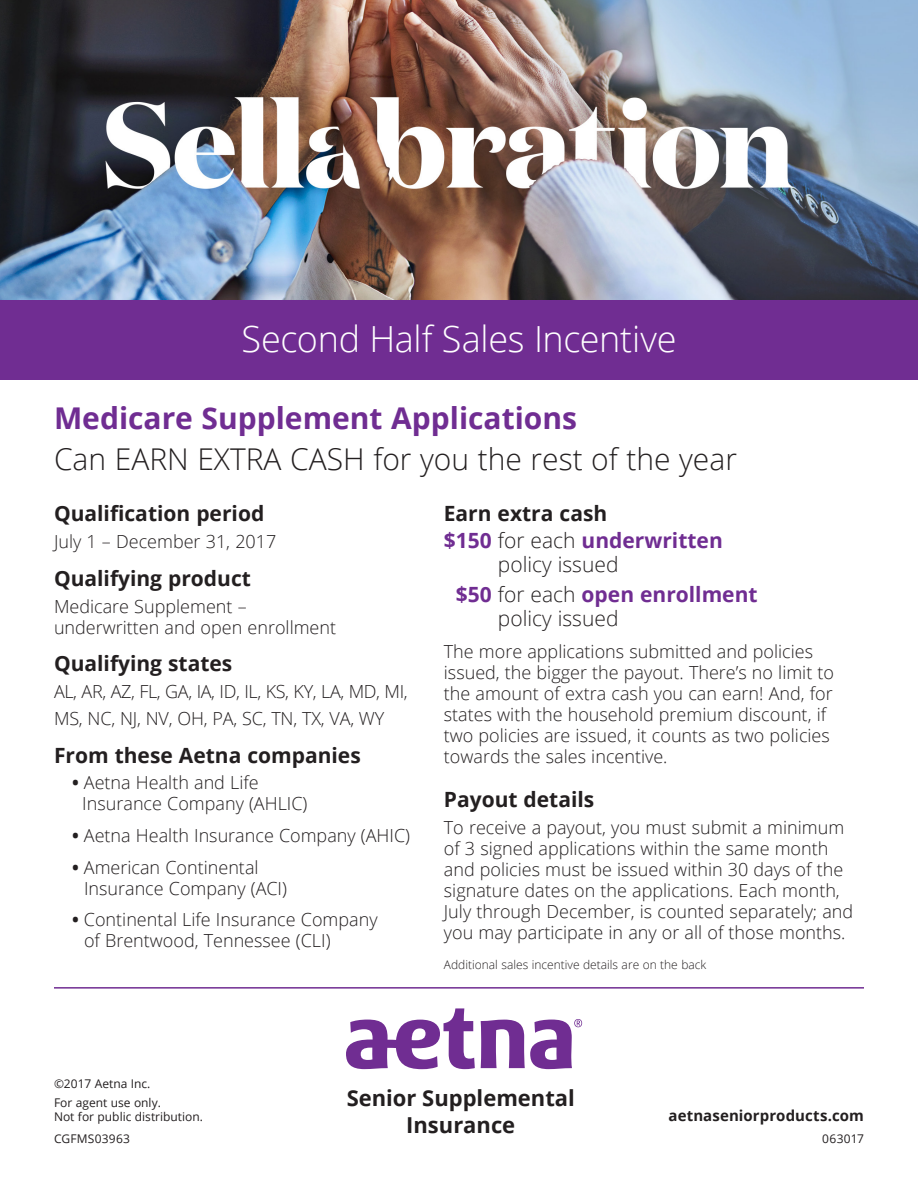
<style>
.page{position:relative;width:918px;height:1188px;background:#fff}
.page>*{position:absolute;margin:0;border:0;box-sizing:border-box;transform-origin:0 0}
.Program__Suite_of_So{font:300 36px "Open Sans";letter-spacing:-.01em;color:#fff}
.t1{font:300 30px/40.5px "Open Sans";color:#231f20}
.t2{font:700 21.9px/27px "Open Sans";color:#231f20;text-align:center}
.t3{font:700 21px "Open Sans";color:#231f20}
.t4{font:300 21px/30px "Open Sans";color:#231f20}
.t5{font:700 21px/27px "Open Sans";color:#702d92}
.t6{font:300 18px/21px "Open Sans";color:#231f20}
.t7{font:300 18px/27px "Open Sans";letter-spacing:-.02em;color:#231f20}
.www_aetna_com{font:700 15px "Open Sans";letter-spacing:.005em;color:#231f20}
.Body_Text{font:12px/14.4px "Open Sans";color:#231f20}
.t8{font:300 12px "Open Sans";color:#231f20}
.Part_Number_Date_Cop{font:12px "Open Sans";letter-spacing:.02em;color:#231f20}
.s1{font-weight:700;color:#702d92}
.s2{font-weight:700}
.s3{color:#231f20}
.s4{font-weight:300;color:#231f20}
</style>
<div class="page">
<div style="left:0;top:300px;width:918px;height:79px;background:#702d92"></div>
<img style="left:0;top:0;width:918px;height:300px">
<svg style="left:346px;top:1008px;width:236px;height:61px"></svg>
<hr style="left:54px;top:987px;width:810px;height:2px;background:#702d92">
<h1 class="Program__Suite_of_So" style="left:241px;top:314px;width:437px">Second Half Sales Incentive</h1>
<p class="t1" style="left:54px;top:398px;width:685px"><span class="s1">Medicare Supplement Applications<br></span>Can EARN EXTRA CASH for you the rest of the year</p>
<p class="t3" style="left:54px;top:498px;width:212px">Qualification period</p>
<p class="t6" style="left:54px;top:530px;width:224px">July 1 – December 31, 2017</p>
<p class="t3" style="left:54px;top:563px;width:198px">Qualifying product</p>
<p class="t6" style="left:54px;top:595px;width:284px">Medicare Supplement – underwritten and open enrollment</p>
<p class="t3" style="left:54px;top:649px;width:180px">Qualifying states</p>
<p class="t7" style="left:54px;top:678px;width:355px">AL, AR, AZ, FL, GA, IA, ID, IL, KS, KY, LA, MD, MI,<br>MS, NC, NJ, NV, OH, PA, SC, TN, TX, VA, WY</p>
<p class="t3" style="left:54px;top:741px;width:308px">From these Aetna companies</p>
<p class="t6" style="left:82px;top:771px;width:227px;text-indent:-10px"><span class="s2">•</span> Aetna Health and Life<br>Insurance Company (AHLIC)</p>
<p class="t6" style="left:72px;top:824px;width:340px"><span class="s2">•</span> Aetna Health Insurance Company (AHIC)</p>
<p class="t6" style="left:84px;top:856px;width:205px;text-indent:-12px"><span class="s2">•</span> American Continental<br>Insurance Company (ACI)</p>
<p class="t6" style="left:84px;top:909px;width:295px;text-indent:-12px"><span class="s2">•</span> Continental Life Insurance Company of Brentwood, Tennessee (CLI)</p>
<p class="t5" style="left:444px;top:499px;width:280px"><span class="s3">Earn extra cash<br></span>$150 <span class="s4">for each</span> underwritten</p>
<p class="t4" style="left:456px;top:549px;width:303px;text-indent:42px">policy issued<br><span class="s1">$50</span> for each <span class="s1">open enrollment</span></p>
<p class="t4" style="left:498px;top:603px;width:122px">policy issued</p>
<p class="t6" style="left:444px;top:640px;width:392px">The more applications submitted and policies issued, the bigger the payout. There’s no limit to the amount of extra cash you can earn! And, for states with the household premium discount, if two policies are issued, it counts as two policies towards the sales incentive.</p>
<p class="t3" style="left:444px;top:785px;width:152px">Payout details</p>
<p class="t6" style="left:444px;top:817px;width:411px">To receive a payout, you must submit a minimum of 3 signed applications within the same month and policies must be issued within 30 days of the signature dates on the applications. Each month, July through December, is counted separately; and you may participate in any or all of those months.</p>
<p class="t8" style="left:444px;top:957px;width:264px">Additional sales incentive details are on the back</p>
<p class="Body_Text" style="left:54px;top:1076px;width:98px">©2017 Aetna Inc.</p>
<p class="Body_Text" style="left:54px;top:1095px;width:150px">For agent use only.<br>Not for public distribution.</p>
<p class="Part_Number_Date_Cop" style="left:54px;top:1131px;width:78px">CGFMS03963</p>
<p class="t2" style="left:347px;top:1084px;width:230px">Senior Supplemental<br>Insurance</p>
<p class="www_aetna_com" style="left:669px;top:1105px;width:197px">aetnaseniorproducts.com</p>
<p class="Part_Number_Date_Cop" style="left:822px;top:1131px;width:43px">063017</p>
</div>
